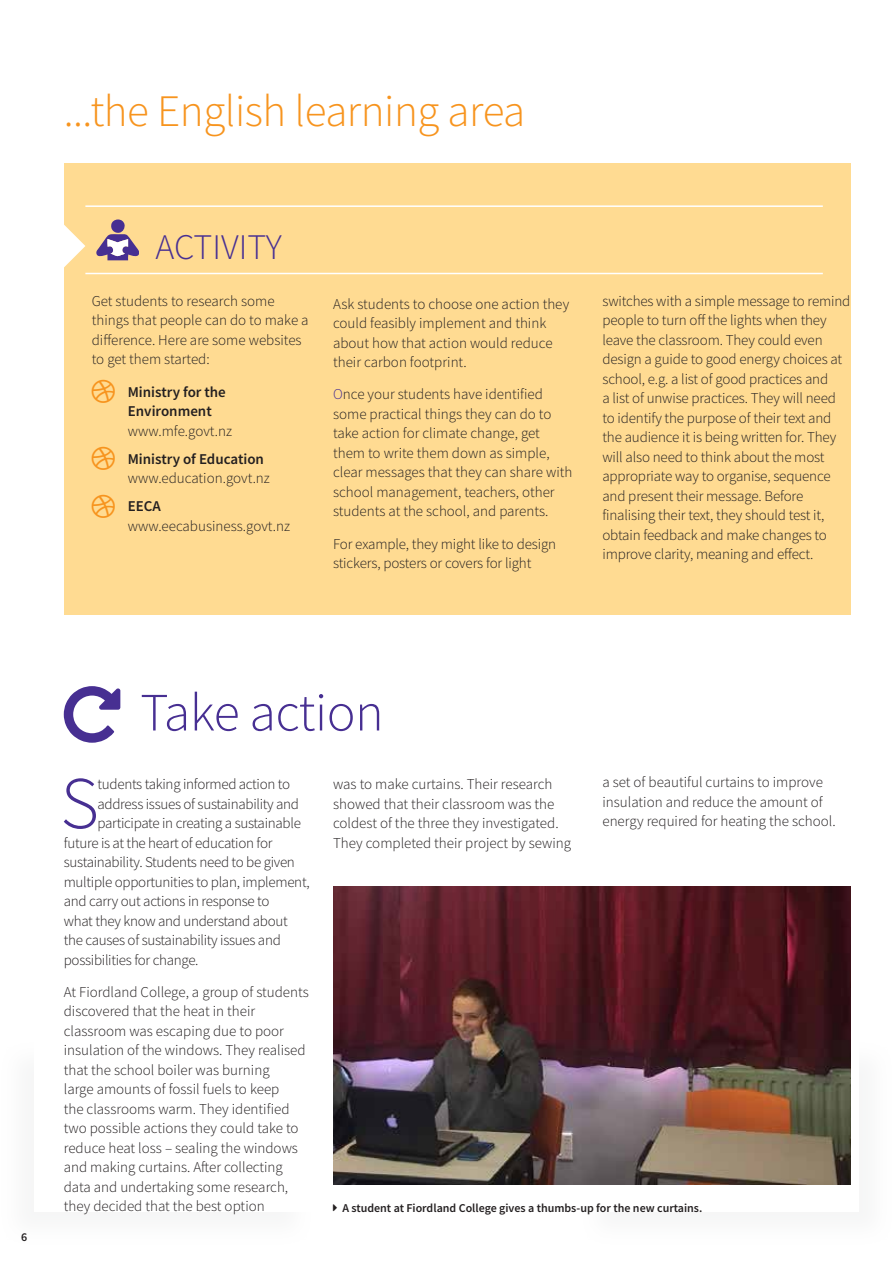
<style>
.page{position:relative;width:893px;height:1263px;background:#fff}
.page>*{position:absolute;margin:0;border:0;box-sizing:border-box;transform-origin:0 0}
.t1{font:300 74.25px "Source Sans Pro";color:#472f92}
.t2{font:300 54px "Source Sans Pro";letter-spacing:-.01em;color:#472f92}
.t3{font:300 45px "Source Sans Pro";letter-spacing:-.01em;color:#f7941e}
.t4{font:300 36px "Source Sans Pro";color:#472f92}
.t5{font:300 15px/19.5px "Source Sans Pro";letter-spacing:-.01em;color:#231f20}
.t6{font:600 15px/19.5px "Source Sans Pro";color:#231f20}
.t7{font:600 12px "Source Sans Pro";color:#231f20}
.s1{color:#472f92}
</style>
<div class="page">
<div style="left:0;top:1040px;width:314px;height:207px;background:#fbfbfb"></div>
<div style="left:34px;top:1042px;width:278px;height:170px;background:#fff"></div>
<div style="left:580px;top:1040px;width:313px;height:207px;background:#fbfbfb"></div>
<div style="left:581px;top:1042px;width:278px;height:170px;background:#fff"></div>
<img style="left:333px;top:886px;width:518px;height:298px">
<div style="left:64px;top:163px;width:786px;height:451px;background:#ffdb92"></div>
<svg style="left:64px;top:225px;width:21px;height:42px"></svg>
<svg style="left:96px;top:219px;width:43px;height:41px"></svg>
<hr style="left:85px;top:205px;width:738px;height:2px;background:#fff">
<hr style="left:85px;top:273px;width:738px;height:1px;background:#fff">
<h3 class="t3" style="left:64px;top:84px;width:463px">...the English learning area</h3>
<h3 class="t4" style="left:156px;top:225px;width:128px">ACTIVITY</h3>
<p class="t5" style="left:92px;top:291px;width:218px">Get students to research some things that people can do to make a difference. Here are some websites to get them started:</p>
<p class="t6" style="left:128px;top:382px;width:100px">Ministry for the<br>Environment</p>
<p class="t5" style="left:128px;top:421px;width:106px">www.mfe.govt.nz</p>
<p class="t6" style="left:128px;top:449px;width:138px">Ministry of Education</p>
<p class="t5" style="left:128px;top:468px;width:144px">www.education.govt.nz</p>
<p class="t6" style="left:128px;top:496px;width:35px">EECA</p>
<p class="t5" style="left:128px;top:516px;width:164px">www.eecabusiness.govt.nz</p>
<p class="t5" style="left:333px;top:294px;width:238px">Ask students to choose one action they could feasibly implement and think about how that action would reduce their carbon footprint.</p>
<p class="t5" style="left:333px;top:385px;width:241px"><span class="s1">O</span>nce your students have identified some practical things they can do to take action for climate change, get them to write them down as simple, clear messages that they can share with school management, teachers, other students at the school, and parents.</p>
<p class="t5" style="left:333px;top:534px;width:225px">For example, they might like to design stickers, posters or covers for light</p>
<p class="t5" style="left:602px;top:291px;width:250px">switches with a simple message to remind people to turn off the lights when they leave the classroom. They could even design a guide to good energy choices at school, e.g. a list of good practices and<br>a list of unwise practices. They will need to identify the purpose of their text and the audience it is being written for. They will also need to think about the most appropriate way to organise, sequence and present their message. Before finalising their text, they should test it, obtain feedback and make changes to improve clarity, meaning and effect.</p>
<p class="t7" style="left:21px;top:1229px;width:8px">6</p>
<h2 class="t2" style="left:140px;top:679px;width:245px">Take action</h2>
<h1 class="t1" style="left:60px;top:758px;width:40px">S</h1>
<p class="t5" style="left:98px;top:774px;width:194px">tudents taking informed action to</p>
<p class="t5" style="left:98px;top:794px;width:203px">address issues of sustainability and</p>
<p class="t5" style="left:98px;top:813px;width:205px">participate in creating a sustainable</p>
<p class="t5" style="left:64px;top:833px;width:210px">future is at the heart of education for</p>
<p class="t5" style="left:64px;top:852px;width:233px">sustainability. Students need to be given</p>
<p class="t5" style="left:64px;top:872px;width:248px">multiple opportunities to plan, implement,</p>
<p class="t5" style="left:64px;top:891px;width:207px">and carry out actions in response to</p>
<p class="t5" style="left:64px;top:911px;width:226px">what they know and understand about</p>
<p class="t5" style="left:64px;top:930px;width:219px">the causes of sustainability issues and</p>
<p class="t5" style="left:64px;top:950px;width:136px">possibilities for change.</p>
<p class="t5" style="left:64px;top:982px;width:246px">At Fiordland College, a group of students discovered that the heat in their classroom was escaping due to poor insulation of the windows. They realised that the school boiler was burning<br>large amounts of fossil fuels to keep<br>the classrooms warm. They identified two possible actions they could take to reduce heat loss – sealing the windows and making curtains. After collecting data and undertaking some research, they decided that the best option</p>
<p class="t5" style="left:333px;top:774px;width:240px">was to make curtains. Their research showed that their classroom was the coldest of the three they investigated.<br>They completed their project by sewing</p>
<p class="t5" style="left:602px;top:773px;width:235px">a set of beautiful curtains to improve insulation and reduce the amount of energy required for heating the school.</p>
<p class="t7" style="left:342px;top:1200px;width:362px">A student at Fiordland College gives a thumbs-up for the new curtains.</p>
</div>
